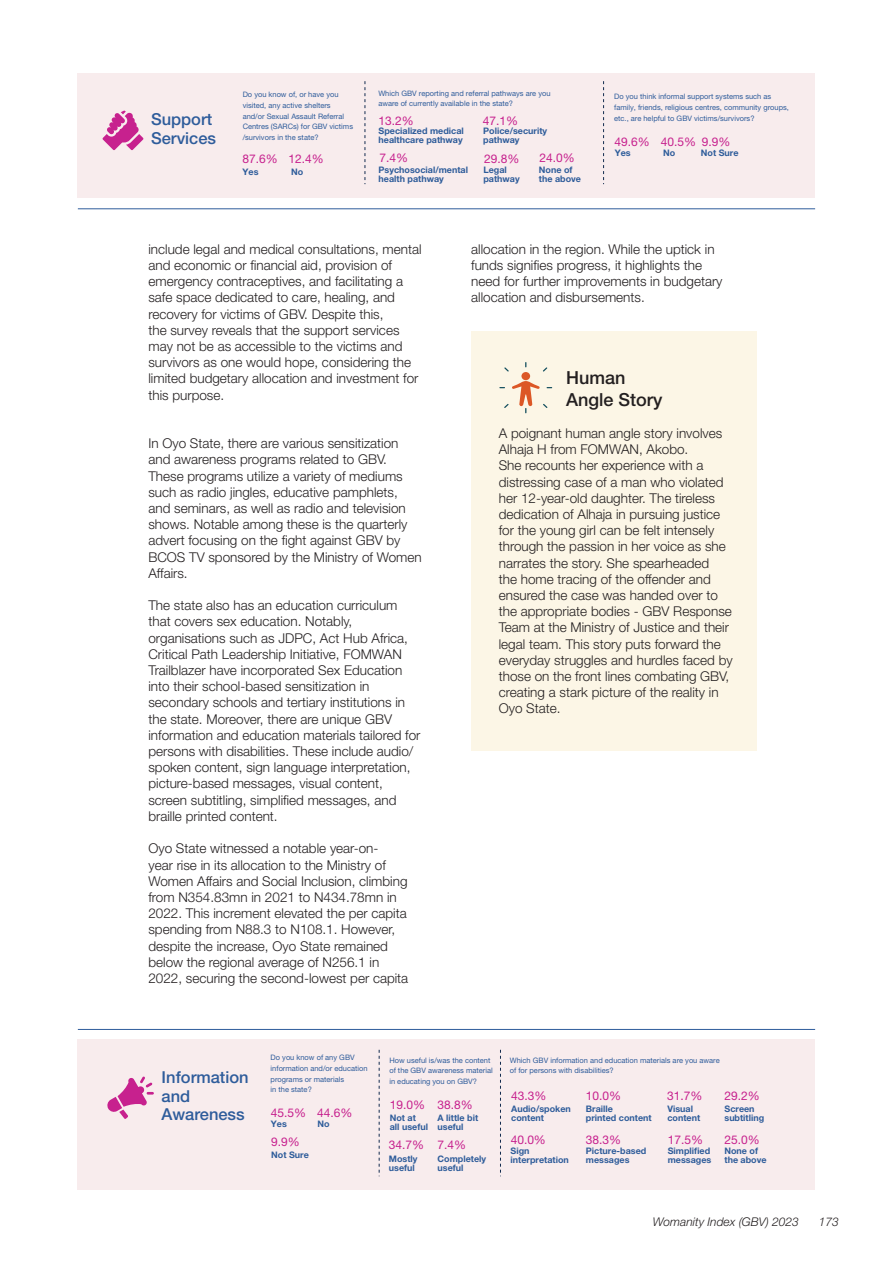
<style>
.page{position:relative;width:893px;height:1263px;background:#fff}
.page>*{position:absolute;margin:0;border:0;box-sizing:border-box;transform-origin:0 0}
.t1{font:500 18px "Helvetica Neue LT Pro";color:#231f20}
.t2{font:500 16.5px/18.3px "Helvetica Neue LT Pro";color:#2e5c9b}
.t3{font:300 13.5px/16.2px "Helvetica Neue LT Pro";color:#231f20}
.t4{font:12px "Helvetica Neue LT Pro";color:#c7218e}
.t5{font:italic 300 12px "Helvetica Neue LT Pro";color:#231f20}
.t6{font:700 9px/9px "Helvetica Neue LT Pro";color:#2e5c9a}
.t7{font:7.5px/10.8px "Helvetica Neue LT Pro";color:#2e5c9b}
</style>
<div class="page">
<div style="left:78px;top:73px;width:737px;height:125px;background:#f8eced"></div>
<hr style="left:78px;top:208px;width:737px;height:1px;background:#2e5c9b">
<hr style="left:78px;top:1029px;width:737px;height:1px;background:#2e5c9b">
<svg style="left:365px;top:81px;width:1px;height:103px"></svg>
<svg style="left:603px;top:81px;width:1px;height:103px"></svg>
<div style="left:78px;top:1040px;width:737px;height:150px;background:#f8eced"></div>
<svg style="left:379px;top:1050px;width:1px;height:126px"></svg>
<svg style="left:500px;top:1050px;width:1px;height:126px"></svg>
<svg style="left:102px;top:110px;width:42px;height:40px"></svg>
<svg style="left:107px;top:1076px;width:47px;height:43px"></svg>
<div style="left:471px;top:331px;width:286px;height:420px;background:#fcf6e6"></div>
<div style="left:521px;top:372px;width:9px;height:8px;background:#dc5726;border-radius:50%"></div>
<svg style="left:499px;top:381px;width:53px;height:32px"></svg>
<p class="t7" style="left:378px;top:87px;width:174px">Which GBV reporting and referral pathways are you aware of currently available in the state?</p>
<p class="t7" style="left:614px;top:91px;width:176px">Do you think informal support systems such as family, friends, religious centres, community groups,</p>
<p class="t7" style="left:243px;top:89px;width:112px">Do you know of, or have you visited, any active shelters and/or Sexual Assault Referral<br>Centres (SARCs) for GBV victims /survivors in the state?</p>
<p class="t6" style="left:243px;top:167px;width:17px">Yes</p>
<p class="t6" style="left:291px;top:167px;width:14px">No</p>
<p class="t2" style="left:151px;top:110px;width:63px">Support</p>
<p class="t7" style="left:614px;top:113px;width:142px">etc., are helpful to GBV victims/survivors?</p>
<p class="t2" style="left:151px;top:128px;width:67px">Services</p>
<p class="t4" style="left:378px;top:113px;width:37px">13.2%</p>
<p class="t4" style="left:483px;top:113px;width:37px">47.1%</p>
<p class="t4" style="left:484px;top:151px;width:37px">29.8%</p>
<p class="t6" style="left:379px;top:126px;width:87px">Specialized medical healthcare pathway</p>
<p class="t6" style="left:483px;top:126px;width:65px">Police/security pathway</p>
<p class="t6" style="left:483px;top:165px;width:38px">Legal pathway</p>
<p class="t4" style="left:615px;top:134px;width:117px">49.6% 40.5% 9.9%</p>
<p class="t6" style="left:615px;top:148px;width:17px">Yes</p>
<p class="t6" style="left:663px;top:148px;width:14px">No</p>
<p class="t6" style="left:701px;top:148px;width:39px">Not Sure</p>
<p class="t4" style="left:379px;top:151px;width:30px">7.4%</p>
<p class="t4" style="left:540px;top:151px;width:37px">24.0%</p>
<p class="t4" style="left:243px;top:151px;width:83px">87.6% 12.4%</p>
<p class="t6" style="left:379px;top:165px;width:91px">Psychosocial/mental health pathway</p>
<p class="t6" style="left:539px;top:165px;width:44px">None of the above</p>
<p class="t3" style="left:148px;top:241px;width:275px">include legal and medical consultations, mental and economic or financial aid, provision of emergency contraceptives, and facilitating a safe space dedicated to care, healing, and recovery for victims of GBV. Despite this,<br>the survey reveals that the support services may not be as accessible to the victims and survivors as one would hope, considering the limited budgetary allocation and investment for this purpose.</p>
<p class="t3" style="left:148px;top:435px;width:275px">In Oyo State, there are various sensitization and awareness programs related to GBV.<br>These programs utilize a variety of mediums such as radio jingles, educative pamphlets, and seminars, as well as radio and television shows. Notable among these is the quarterly advert focusing on the fight against GBV by BCOS TV sponsored by the Ministry of Women Affairs.</p>
<p class="t3" style="left:148px;top:597px;width:274px">The state also has an education curriculum that covers sex education. Notably, organisations such as JDPC, Act Hub Africa, Critical Path Leadership Initiative, FOMWAN Trailblazer have incorporated Sex Education into their school-based sensitization in secondary schools and tertiary institutions in the state. Moreover, there are unique GBV information and education materials tailored for persons with disabilities. These include audio/ spoken content, sign language interpretation, picture-based messages, visual content, screen subtitling, simplified messages, and braille printed content.</p>
<p class="t3" style="left:148px;top:840px;width:261px">Oyo State witnessed a notable year-on-<br>year rise in its allocation to the Ministry of Women Affairs and Social Inclusion, climbing from N354.83mn in 2021 to N434.78mn in 2022. This increment elevated the per capita spending from N88.3 to N108.1. However, despite the increase, Oyo State remained below the regional average of N256.1 in 2022, securing the second-lowest per capita</p>
<p class="t3" style="left:471px;top:241px;width:253px">allocation in the region. While the uptick in funds signifies progress, it highlights the need for further improvements in budgetary allocation and disbursements.</p>
<p class="t1" style="left:566px;top:367px;width:61px">Human</p>
<p class="t1" style="left:566px;top:388px;width:98px">Angle Story</p>
<p class="t3" style="left:499px;top:425px;width:235px">A poignant human angle story involves Alhaja H from FOMWAN, Akobo.<br>She recounts her experience with a distressing case of a man who violated her 12-year-old daughter. The tireless dedication of Alhaja in pursuing justice for the young girl can be felt intensely through the passion in her voice as she narrates the story. She spearheaded<br>the home tracing of the offender and ensured the case was handed over to the appropriate bodies - GBV Response Team at the Ministry of Justice and their legal team. This story puts forward the everyday struggles and hurdles faced by those on the front lines combating GBV, creating a stark picture of the reality in Oyo State.</p>
<p class="t2" style="left:162px;top:1068px;width:89px">Information and<br>Awareness</p>
<p class="t7" style="left:271px;top:1052px;width:99px">Do you know of any GBV information and/or education programs or materials<br>in the state?</p>
<p class="t7" style="left:389px;top:1054px;width:105px">How useful is/was the content of the GBV awareness material in educating you on GBV?</p>
<p class="t7" style="left:510px;top:1054px;width:211px">Which GBV information and education materials are you aware of for persons with disabilities?</p>
<p class="t4" style="left:511px;top:1089px;width:37px">43.3%</p>
<p class="t4" style="left:586px;top:1089px;width:37px">10.0%</p>
<p class="t4" style="left:667px;top:1089px;width:37px">31.7%</p>
<p class="t4" style="left:724px;top:1089px;width:37px">29.2%</p>
<p class="t4" style="left:390px;top:1097px;width:85px">19.0% 38.8%</p>
<p class="t4" style="left:438px;top:1137px;width:30px">7.4%</p>
<p class="t6" style="left:511px;top:1104px;width:61px">Audio/spoken content</p>
<p class="t6" style="left:586px;top:1104px;width:67px">Braille<br>printed content</p>
<p class="t6" style="left:586px;top:1146px;width:62px">Picture-based messages</p>
<p class="t6" style="left:724px;top:1104px;width:41px">Screen subtitling</p>
<p class="t6" style="left:667px;top:1104px;width:34px">Visual content</p>
<p class="t4" style="left:271px;top:1106px;width:83px">45.5% 44.6%</p>
<p class="t4" style="left:271px;top:1134px;width:30px">9.9%</p>
<p class="t4" style="left:389px;top:1137px;width:37px">34.7%</p>
<p class="t6" style="left:390px;top:1113px;width:40px">Not at<br>all useful</p>
<p class="t6" style="left:438px;top:1113px;width:42px">A little bit useful</p>
<p class="t6" style="left:438px;top:1154px;width:50px">Completely useful</p>
<p class="t6" style="left:271px;top:1118px;width:17px">Yes</p>
<p class="t6" style="left:317px;top:1118px;width:14px">No</p>
<p class="t6" style="left:271px;top:1149px;width:39px">Not Sure</p>
<p class="t4" style="left:511px;top:1132px;width:37px">40.0%</p>
<p class="t4" style="left:724px;top:1132px;width:37px">25.0%</p>
<p class="t6" style="left:511px;top:1146px;width:60px">Sign interpretation</p>
<p class="t4" style="left:668px;top:1132px;width:37px">17.5%</p>
<p class="t4" style="left:586px;top:1132px;width:37px">38.3%</p>
<p class="t6" style="left:668px;top:1146px;width:45px">Simplified messages</p>
<p class="t6" style="left:724px;top:1146px;width:44px">None of the above</p>
<p class="t6" style="left:389px;top:1154px;width:30px">Mostly useful</p>
<p class="t5" style="left:653px;top:1214px;width:148px">Womanity Index (GBV) 2023</p>
<p class="t5" style="left:819px;top:1214px;width:22px">173</p>
</div>
